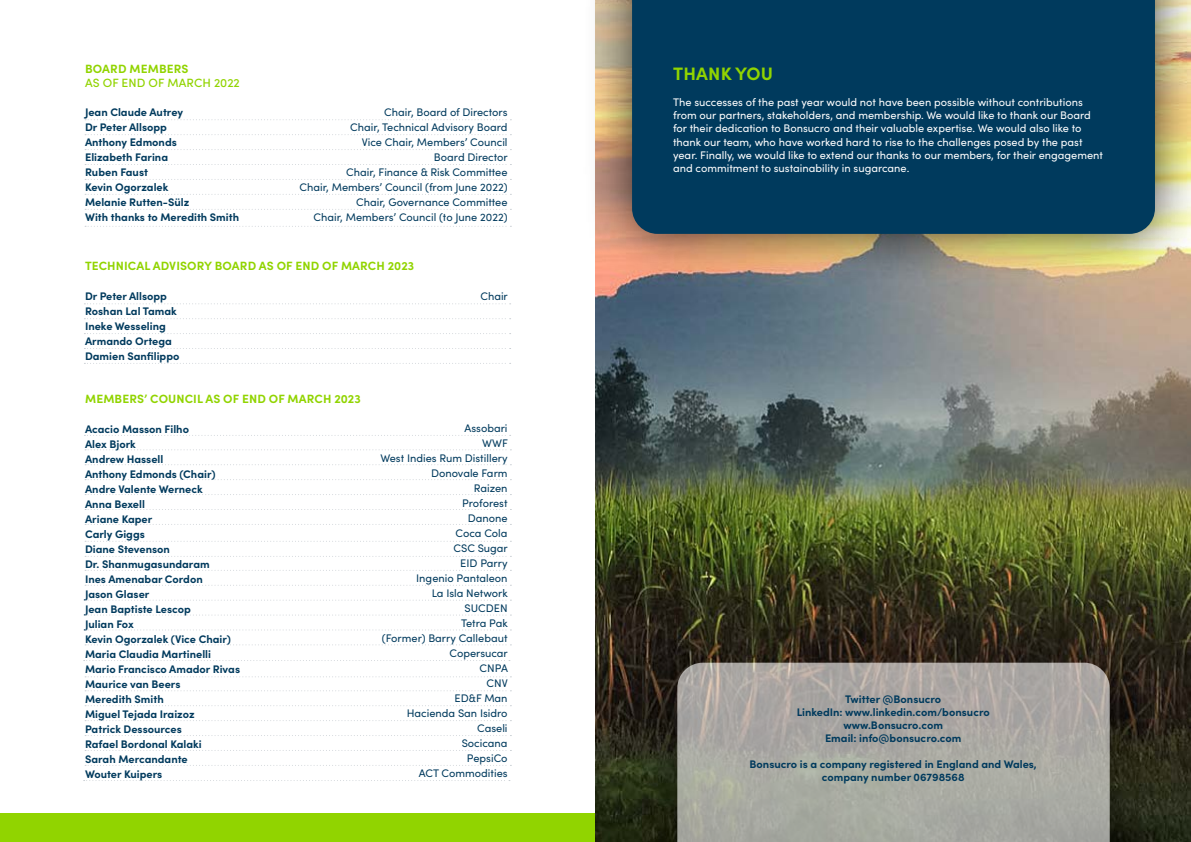
<style>
.page{position:relative;width:1191px;height:842px;background:#fff}
.page>*{position:absolute;margin:0;border:0;box-sizing:border-box;transform-origin:0 0}
.t1{font:700 18px "Sofia Pro";letter-spacing:.01em;color:#91d400}
.t2{font:700 12px "Sofia Pro";letter-spacing:.01em;color:#91d400}
.t3{font:500 12px "Sofia Pro";letter-spacing:.01em;color:#91d400}
.t4{font:700 11px/15px "Sofia Pro";color:#003a5d}
.t5{font:11px/15px "Sofia Pro";color:#003a5d;text-align:right}
.t6{font:11px/13.2px "Sofia Pro";color:#fff}
</style>
<div class="page">
<div style="left:0;top:814px;width:1191px;height:28px;background:#91d400"></div>
<img style="left:595px;top:283px;width:596px;height:559px">
<div style="left:627px;top:613px;width:532px;height:229px;background:#000;opacity:.75"></div>
<svg style="left:677px;top:663px;width:432px;height:179px;background:#a9a8a1"></svg>
<div style="left:582px;top:0;width:609px;height:283px;background:#000;opacity:.75"></div>
<div style="left:632px;top:0;width:523px;height:234px;background:#003a5d"></div>
<svg style="left:85px;top:119px;width:426px;height:1px"></svg>
<svg style="left:85px;top:134px;width:426px;height:1px"></svg>
<svg style="left:85px;top:149px;width:426px;height:1px"></svg>
<svg style="left:85px;top:164px;width:426px;height:1px"></svg>
<svg style="left:85px;top:179px;width:426px;height:1px"></svg>
<svg style="left:85px;top:194px;width:426px;height:1px"></svg>
<svg style="left:85px;top:226px;width:426px;height:1px"></svg>
<svg style="left:85px;top:209px;width:426px;height:1px"></svg>
<svg style="left:85px;top:449px;width:426px;height:1px"></svg>
<svg style="left:85px;top:464px;width:426px;height:1px"></svg>
<svg style="left:85px;top:479px;width:426px;height:1px"></svg>
<svg style="left:85px;top:494px;width:426px;height:1px"></svg>
<svg style="left:85px;top:509px;width:426px;height:1px"></svg>
<svg style="left:85px;top:524px;width:426px;height:1px"></svg>
<svg style="left:85px;top:556px;width:426px;height:1px"></svg>
<svg style="left:85px;top:570px;width:426px;height:1px"></svg>
<svg style="left:85px;top:585px;width:426px;height:1px"></svg>
<svg style="left:85px;top:600px;width:426px;height:1px"></svg>
<svg style="left:85px;top:614px;width:426px;height:1px"></svg>
<svg style="left:85px;top:629px;width:426px;height:1px"></svg>
<svg style="left:85px;top:644px;width:426px;height:1px"></svg>
<svg style="left:85px;top:676px;width:426px;height:1px"></svg>
<svg style="left:85px;top:690px;width:426px;height:1px"></svg>
<svg style="left:85px;top:705px;width:426px;height:1px"></svg>
<svg style="left:85px;top:720px;width:426px;height:1px"></svg>
<svg style="left:85px;top:735px;width:426px;height:1px"></svg>
<svg style="left:85px;top:750px;width:426px;height:1px"></svg>
<svg style="left:85px;top:765px;width:426px;height:1px"></svg>
<svg style="left:85px;top:541px;width:426px;height:1px"></svg>
<svg style="left:84px;top:660px;width:426px;height:1px"></svg>
<svg style="left:84px;top:780px;width:426px;height:1px"></svg>
<svg style="left:84px;top:435px;width:427px;height:1px"></svg>
<svg style="left:84px;top:303px;width:427px;height:1px"></svg>
<svg style="left:84px;top:318px;width:427px;height:1px"></svg>
<svg style="left:84px;top:333px;width:427px;height:1px"></svg>
<svg style="left:84px;top:348px;width:427px;height:1px"></svg>
<svg style="left:84px;top:363px;width:427px;height:1px"></svg>
<p class="t2" style="left:85px;top:60px;width:105px">BOARD MEMBERS</p>
<p class="t3" style="left:85px;top:74px;width:156px">AS OF END OF MARCH 2022</p>
<p class="t4" style="left:85px;top:103px;width:156px">Jean Claude Autrey<br>Dr Peter Allsopp<br>Anthony Edmonds<br>Elizabeth Farina<br>Ruben Faust<br>Kevin Ogorzalek<br>Melanie Rutten-Sülz<br>With thanks to Meredith Smith</p>
<p class="t5" style="left:300px;top:104px;width:210px">Chair, Board of Directors<br>Chair, Technical Advisory Board<br>Vice Chair, Members’ Council<br>Board Director<br>Chair, Finance &amp; Risk Committee<br>Chair, Members’ Council (from June 2022)<br>Chair, Governance Committee<br>Chair, Members’ Council (to June 2022)</p>
<p class="t2" style="left:85px;top:256px;width:330px">TECHNICAL ADVISORY BOARD AS OF END OF MARCH 2023</p>
<p class="t4" style="left:85px;top:287px;width:96px">Dr Peter Allsopp<br>Roshan Lal Tamak<br>Ineke Wesseling<br>Armando Ortega<br>Damien Sanfilippo</p>
<p class="t2" style="left:85px;top:389px;width:277px">MEMBERS’ COUNCIL AS OF END OF MARCH 2023</p>
<p class="t4" style="left:85px;top:420px;width:156px">Acacio Masson Filho<br>Alex Bjork<br>Andrew Hassell<br>Anthony Edmonds (Chair)<br>Andre Valente Werneck<br>Anna Bexell<br>Ariane Kaper<br>Carly Giggs<br>Diane Stevenson<br>Dr. Shanmugasundaram<br>Ines Amenabar Cordon<br>Jason Glaser<br>Jean Baptiste Lescop<br>Julian Fox<br>Kevin Ogorzalek (Vice Chair)<br>Maria Claudia Martinelli<br>Mario Francisco Amador Rivas<br>Maurice van Beers<br>Meredith Smith<br>Miguel Tejada Iraizoz<br>Patrick Dessources<br>Rafael Bordonal Kalaki<br>Sarah Mercandante<br>Wouter Kuipers</p>
<p class="t5" style="left:480px;top:288px;width:29px">Chair</p>
<p class="t5" style="left:380px;top:420px;width:129px">Assobari<br>WWF<br>West Indies Rum Distillery<br>Donovale Farm<br>Raizen<br>Proforest<br>Danone<br>Coca Cola<br>CSC Sugar<br>EID Parry<br>Ingenio Pantaleon<br>La Isla Network<br>SUCDEN<br>Tetra Pak<br>(Former) Barry Callebaut<br>Copersucar<br>CNPA<br>CNV<br>ED&amp;F Man<br>Hacienda San Isidro<br>Caseli<br>Socicana<br>PepsiCo<br>ACT Commodities</p>
<h1 class="t1" style="left:673px;top:59px;width:101px">THANK YOU</h1>
<p class="t6" style="left:673px;top:95px;width:431px">The successes of the past year would not have been possible without contributions from our partners, stakeholders, and membership. We would like to thank our Board for their dedication to Bonsucro and their valuable expertise. We would also like to thank our team, who have worked hard to rise to the challenges posed by the past year. Finally, we would like to extend our thanks to our members, for their engagement and commitment to sustainability in sugarcane.</p>
<p class="t4" style="left:796px;top:692px;width:194px;line-height:13px;text-align:center">Twitter @Bonsucro<br>LinkedIn: www.linkedin.com/bonsucro www.Bonsucro.com<br>Email: info@bonsucro.com</p>
<p class="t4" style="left:749px;top:757px;width:289px;line-height:13px;text-align:center">Bonsucro is a company registered in England and Wales, company number 06798568</p>
</div>
